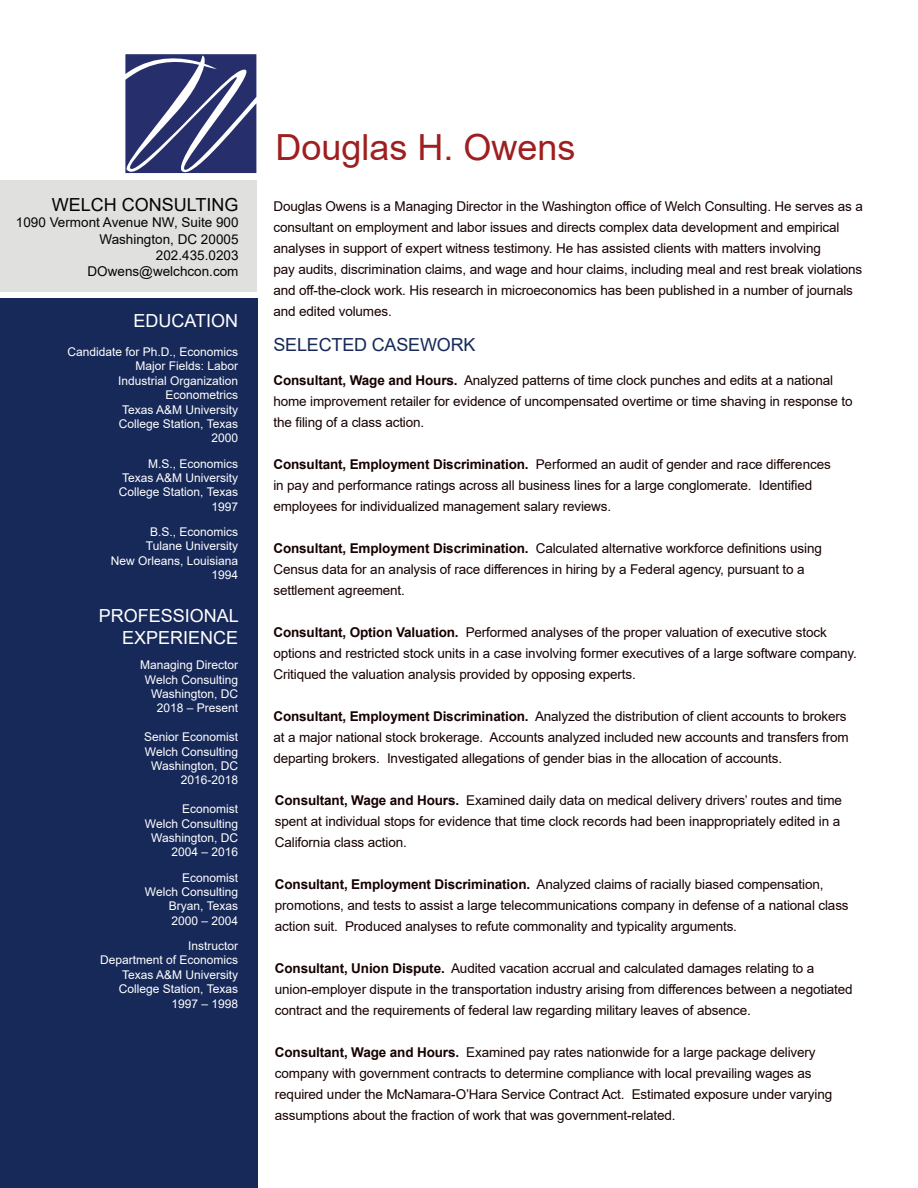
<style>
.page{position:relative;width:918px;height:1188px;background:#fff}
.page>*{position:absolute;margin:0;border:0;box-sizing:border-box;transform-origin:0 0}
.t1{font:36px "Arial";color:#9e1f20}
.t2{font:18px "Arial";color:#fff}
.t3{font:18px "Arial";letter-spacing:-.01em;color:#172959}
.t4{font:18px "Arial";color:#040503}
.t5{font:13.5px/21px "Arial";letter-spacing:-.01em;color:#170000}
.t6{font:13.5px "Arial";color:#040503}
.t7{font:12px "Arial";color:#fff}
.s1{font-weight:700}
</style>
<div class="page">
<div style="left:0;top:298px;width:258px;height:890px;background:#172959"></div>
<svg style="left:125px;top:54px;width:131px;height:119px;background:#4c5285"></svg>
<div style="left:0;top:180px;width:256px;height:112px;background:#e0e0df"></div>
<p class="t4" style="left:52px;top:192px;width:188px">WELCH CONSULTING</p>
<p class="t6" style="left:16px;top:213px;width:224px">1090 Vermont Avenue NW, Suite 900</p>
<p class="t6" style="left:99px;top:229px;width:141px">Washington, DC 20005</p>
<p class="t6" style="left:156px;top:246px;width:84px">202.435.0203</p>
<p class="t6" style="left:88px;top:262px;width:152px">DOwens@welchcon.com</p>
<p class="t2" style="left:133px;top:308px;width:106px">EDUCATION</p>
<p class="t7" style="left:67px;top:344px;width:172px">Candidate for Ph.D., Economics</p>
<p class="t7" style="left:135px;top:358px;width:104px">Major Fields: Labor</p>
<p class="t7" style="left:118px;top:372px;width:122px">Industrial Organization</p>
<p class="t7" style="left:165px;top:387px;width:74px">Econometrics</p>
<p class="t7" style="left:122px;top:401px;width:118px">Texas A&amp;M University</p>
<p class="t7" style="left:119px;top:416px;width:121px">College Station, Texas</p>
<p class="t7" style="left:211px;top:430px;width:28px">2000</p>
<p class="t7" style="left:148px;top:455px;width:92px">M.S., Economics</p>
<p class="t7" style="left:122px;top:470px;width:118px">Texas A&amp;M University</p>
<p class="t7" style="left:119px;top:484px;width:121px">College Station, Texas</p>
<p class="t7" style="left:211px;top:498px;width:28px">1997</p>
<p class="t7" style="left:150px;top:524px;width:90px">B.S., Economics</p>
<p class="t7" style="left:146px;top:538px;width:94px">Tulane University</p>
<p class="t7" style="left:111px;top:552px;width:129px">New Orleans, Louisiana</p>
<p class="t7" style="left:211px;top:567px;width:28px">1994</p>
<p class="t2" style="left:99px;top:604px;width:142px">PROFESSIONAL</p>
<p class="t2" style="left:122px;top:625px;width:118px">EXPERIENCE</p>
<p class="t7" style="left:140px;top:657px;width:100px">Managing Director</p>
<p class="t7" style="left:145px;top:671px;width:95px">Welch Consulting</p>
<p class="t7" style="left:151px;top:686px;width:88px">Washington, DC</p>
<p class="t7" style="left:157px;top:700px;width:83px">2018 – Present</p>
<p class="t7" style="left:144px;top:729px;width:96px">Senior Economist</p>
<p class="t7" style="left:145px;top:743px;width:95px">Welch Consulting</p>
<p class="t7" style="left:151px;top:758px;width:88px">Washington, DC</p>
<p class="t7" style="left:181px;top:772px;width:59px">2016-2018</p>
<p class="t7" style="left:182px;top:801px;width:58px">Economist</p>
<p class="t7" style="left:145px;top:815px;width:95px">Welch Consulting</p>
<p class="t7" style="left:151px;top:830px;width:88px">Washington, DC</p>
<p class="t7" style="left:171px;top:844px;width:68px">2004 – 2016</p>
<p class="t7" style="left:182px;top:869px;width:58px">Economist</p>
<p class="t7" style="left:145px;top:884px;width:95px">Welch Consulting</p>
<p class="t7" style="left:169px;top:898px;width:71px">Bryan, Texas</p>
<p class="t7" style="left:171px;top:912px;width:68px">2000 – 2004</p>
<p class="t7" style="left:188px;top:938px;width:52px">Instructor</p>
<p class="t7" style="left:100px;top:952px;width:140px">Department of Economics</p>
<p class="t7" style="left:122px;top:966px;width:118px">Texas A&amp;M University</p>
<p class="t7" style="left:119px;top:981px;width:121px">College Station, Texas</p>
<p class="t7" style="left:171px;top:995px;width:68px">1997 – 1998</p>
<p class="t1" style="left:275px;top:123px;width:302px">Douglas H. Owens</p>
<p class="t5" style="left:273px;top:196px;width:591px">Douglas Owens is a Managing Director in the Washington office of Welch Consulting. He serves as a</p>
<p class="t5" style="left:273px;top:217px;width:568px">consultant on employment and labor issues and directs complex data development and empirical</p>
<p class="t5" style="left:273px;top:238px;width:549px">analyses in support of expert witness testimony. He has assisted clients with matters involving</p>
<p class="t5" style="left:273px;top:259px;width:590px">pay audits, discrimination claims, and wage and hour claims, including meal and rest break violations and off-the-clock work. His research in microeconomics has been published in a number of journals and edited volumes.</p>
<p class="t3" style="left:273px;top:332px;width:204px">SELECTED CASEWORK</p>
<p class="t5" style="left:273px;top:370px;width:581px"><span class="s1">Consultant, Wage and Hours.</span> Analyzed patterns of time clock punches and edits at a national home improvement retailer for evidence of uncompensated overtime or time shaving in response to the filing of a class action.</p>
<p class="t5" style="left:273px;top:454px;width:559px"><span class="s1">Consultant, Employment Discrimination.</span> Performed an audit of gender and race differences in pay and performance ratings across all business lines for a large conglomerate. Identified employees for individualized management salary reviews.</p>
<p class="t5" style="left:273px;top:538px;width:550px"><span class="s1">Consultant, Employment Discrimination.</span> Calculated alternative workforce definitions using<br>Census data for an analysis of race differences in hiring by a Federal agency, pursuant to a settlement agreement.</p>
<p class="t5" style="left:273px;top:622px;width:585px"><span class="s1">Consultant, Option Valuation.</span> Performed analyses of the proper valuation of executive stock options and restricted stock units in a case involving former executives of a large software company.<br>Critiqued the valuation analysis provided by opposing experts.</p>
<p class="t5" style="left:273px;top:706px;width:577px"><span class="s1">Consultant, Employment Discrimination.</span> Analyzed the distribution of client accounts to brokers at a major national stock brokerage. Accounts analyzed included new accounts and transfers from departing brokers. Investigated allegations of gender bias in the allocation of accounts.</p>
<p class="t5" style="left:275px;top:790px;width:569px"><span class="s1">Consultant, Wage and Hours.</span> Examined daily data on medical delivery drivers’ routes and time spent at individual stops for evidence that time clock records had been inappropriately edited in a<br>California class action.</p>
<p class="t5" style="left:275px;top:874px;width:575px"><span class="s1">Consultant, Employment Discrimination.</span> Analyzed claims of racially biased compensation, promotions, and tests to assist a large telecommunications company in defense of a national class action suit. Produced analyses to refute commonality and typicality arguments.</p>
<p class="t5" style="left:275px;top:958px;width:579px"><span class="s1">Consultant, Union Dispute.</span> Audited vacation accrual and calculated damages relating to a union-employer dispute in the transportation industry arising from differences between a negotiated contract and the requirements of federal law regarding military leaves of absence.</p>
<p class="t5" style="left:275px;top:1042px;width:559px"><span class="s1">Consultant, Wage and Hours.</span> Examined pay rates nationwide for a large package delivery company with government contracts to determine compliance with local prevailing wages as required under the McNamara-O’Hara Service Contract Act. Estimated exposure under varying assumptions about the fraction of work that was government-related.</p>
</div>
